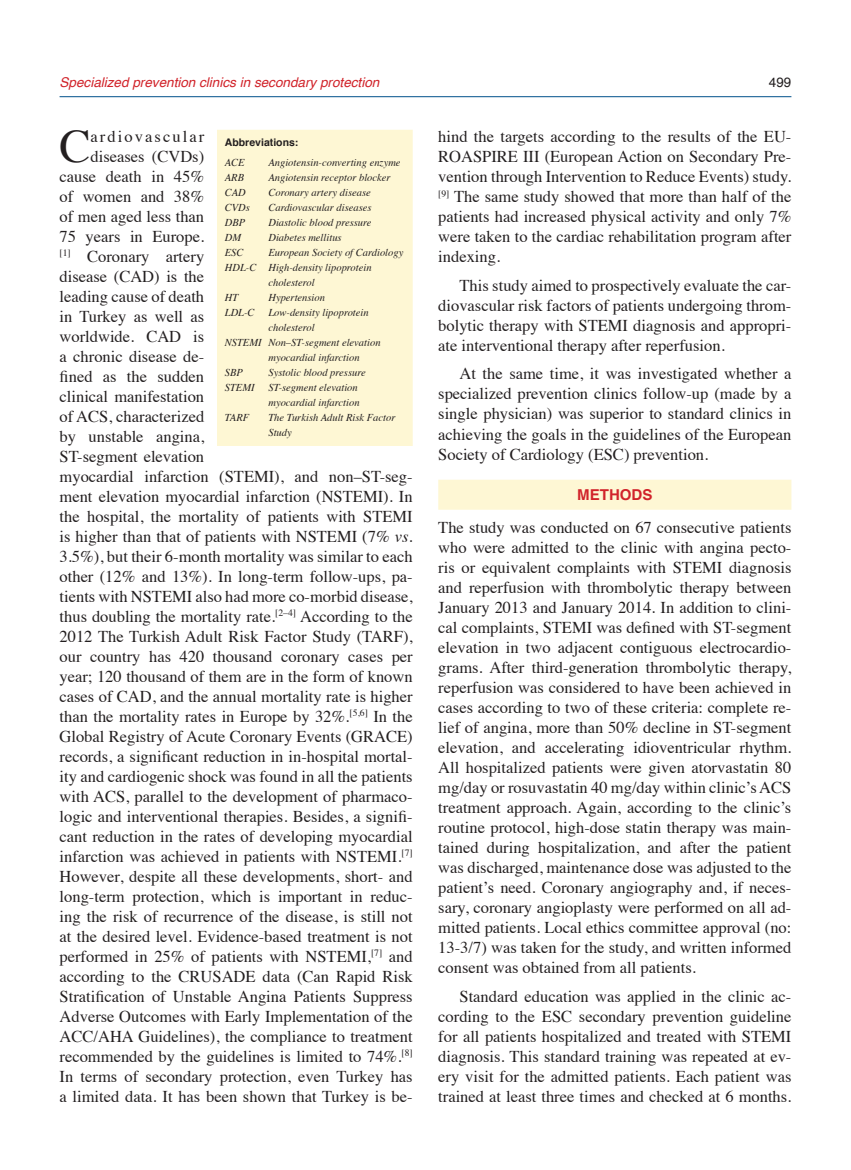
<style>
.page{position:relative;width:851px;height:1170px;background:#fff}
.page>*{position:absolute;margin:0;border:0;box-sizing:border-box;transform-origin:0 0}
.t1{font:46.5px "Times";color:#231f20}
.t2{font:16.5px/20px "Times";color:#231f20;text-align:justify}
.t3{font:16.5px "Times";letter-spacing:.125em;color:#231f20}
.t4{font:700 15px "Helvetica";color:#d1232a}
.t5{font:italic 13.5px "Helvetica";color:#d1232a}
.t6{font:13.5px "Helvetica";color:#231f20}
.t7{font:italic 10.5px/15px "Times";color:#231f20}
.t8{font:700 10.5px "Helvetica";color:#231f20}
.s1{font-style:italic}
</style>
<div class="page">
<div style="left:438px;top:479px;width:353px;height:30px;background:#fef7d4"></div>
<div style="left:218px;top:130px;width:194px;height:315px;background:#fef7d4"></div>
<div style="left:217px;top:130px;width:195px;height:316px;border:2px solid #fef7d4"></div>
<hr style="left:60px;top:96px;width:731px;height:1px;background:#01508b">
<p class="t5" style="left:60px;top:71px;width:321px">Specialized prevention clinics in secondary protection</p>
<p class="t6" style="left:768px;top:72px;width:24px">499</p>
<h1 class="t1" style="left:60px;top:103px;width:32px">C</h1>
<p class="t3" style="left:90px;top:121px;width:115px">ardiovascular</p>
<p class="t8" style="left:225px;top:133px;width:75px">Abbreviations:</p>
<p class="t7" style="left:225px;top:154px;width:21px">ACE</p>
<p class="t7" style="left:268px;top:154px;width:134px">Angiotensin-converting enzyme</p>
<p class="t7" style="left:225px;top:169px;width:21px">ARB</p>
<p class="t7" style="left:268px;top:169px;width:124px">Angiotensin receptor blocker</p>
<p class="t7" style="left:225px;top:184px;width:22px">CAD</p>
<p class="t7" style="left:268px;top:184px;width:104px">Coronary artery disease</p>
<p class="t7" style="left:225px;top:199px;width:27px">CVDs</p>
<p class="t7" style="left:268px;top:199px;width:105px">Cardiovascular diseases</p>
<p class="t7" style="left:225px;top:214px;width:22px">DBP</p>
<p class="t7" style="left:268px;top:214px;width:105px">Diastolic blood pressure</p>
<p class="t7" style="left:225px;top:229px;width:18px">DM</p>
<p class="t7" style="left:268px;top:229px;width:75px">Diabetes mellitus</p>
<p class="t7" style="left:225px;top:244px;width:20px">ESC</p>
<p class="t7" style="left:268px;top:244px;width:136px">European Society of Cardiology</p>
<p class="t7" style="left:225px;top:259px;width:148px">HDL-C High-density lipoprotein</p>
<p class="t7" style="left:268px;top:274px;width:48px">cholesterol</p>
<p class="t7" style="left:225px;top:289px;width:15px">HT</p>
<p class="t7" style="left:268px;top:289px;width:58px">Hypertension</p>
<p class="t7" style="left:225px;top:304px;width:31px">LDL-C</p>
<p class="t7" style="left:268px;top:304px;width:102px">Low-density lipoprotein</p>
<p class="t7" style="left:268px;top:319px;width:48px">cholesterol</p>
<p class="t7" style="left:225px;top:334px;width:157px">NSTEMI Non–ST-segment elevation</p>
<p class="t7" style="left:268px;top:349px;width:93px">myocardial infarction</p>
<p class="t7" style="left:225px;top:364px;width:20px">SBP</p>
<p class="t7" style="left:268px;top:364px;width:99px">Systolic blood pressure</p>
<p class="t7" style="left:225px;top:379px;width:31px">STEMI</p>
<p class="t7" style="left:268px;top:379px;width:93px">ST-segment elevation myocardial infarction</p>
<p class="t7" style="left:225px;top:409px;width:26px">TARF</p>
<p class="t7" style="left:268px;top:409px;width:128px">The Turkish Adult Risk Factor<br>Study</p>
<p class="t2" style="left:90px;top:145px;width:115px">diseases (CVDs)</p>
<p class="t2" style="left:60px;top:165px;width:146px">cause death in 45%</p>
<p class="t2" style="left:60px;top:185px;width:146px">of women and 38%</p>
<p class="t2" style="left:60px;top:205px;width:146px">of men aged less than</p>
<p class="t2" style="left:60px;top:225px;width:146px">75 years in Europe.</p>
<p class="t2" style="left:60px;top:245px;width:146px"><sup>[1]</sup> Coronary artery</p>
<p class="t2" style="left:60px;top:265px;width:146px">disease (CAD) is the</p>
<p class="t2" style="left:60px;top:285px;width:146px">leading cause of death</p>
<p class="t2" style="left:60px;top:305px;width:146px">in Turkey as well as</p>
<p class="t2" style="left:60px;top:325px;width:146px">worldwide. CAD is</p>
<p class="t2" style="left:60px;top:345px;width:146px">a chronic disease de-</p>
<p class="t2" style="left:60px;top:365px;width:146px">fined as the sudden</p>
<p class="t2" style="left:60px;top:385px;width:146px">clinical manifestation</p>
<p class="t2" style="left:60px;top:405px;width:146px">of ACS, characterized</p>
<p class="t2" style="left:60px;top:425px;width:146px">by unstable angina,</p>
<p class="t2" style="left:60px;top:445px;width:146px">ST-segment elevation</p>
<p class="t2" style="left:60px;top:465px;width:354px">myocardial infarction (STEMI), and non–ST-seg-</p>
<p class="t2" style="left:60px;top:485px;width:354px">ment elevation myocardial infarction (NSTEMI). In</p>
<p class="t2" style="left:60px;top:505px;width:354px">the hospital, the mortality of patients with STEMI</p>
<p class="t2" style="left:60px;top:525px;width:354px">is higher than that of patients with NSTEMI (7% <span class="s1">vs.</span></p>
<p class="t2" style="left:60px;top:545px;width:354px">3.5%), but their 6-month mortality was similar to each</p>
<p class="t2" style="left:60px;top:565px;width:354px">other (12% and 13%). In long-term follow-ups, pa-</p>
<p class="t2" style="left:60px;top:585px;width:354px">tients with NSTEMI also had more co-morbid disease,</p>
<p class="t2" style="left:60px;top:605px;width:354px">thus doubling the mortality rate.<sup>[2–4]</sup> According to the</p>
<p class="t2" style="left:60px;top:625px;width:354px">2012 The Turkish Adult Risk Factor Study (TARF),</p>
<p class="t2" style="left:60px;top:645px;width:354px">our country has 420 thousand coronary cases per</p>
<p class="t2" style="left:60px;top:665px;width:354px">year; 120 thousand of them are in the form of known</p>
<p class="t2" style="left:60px;top:685px;width:354px">cases of CAD, and the annual mortality rate is higher</p>
<p class="t2" style="left:60px;top:705px;width:354px">than the mortality rates in Europe by 32%.<sup>[5,6]</sup> In the</p>
<p class="t2" style="left:60px;top:725px;width:354px">Global Registry of Acute Coronary Events (GRACE)</p>
<p class="t2" style="left:60px;top:745px;width:354px">records, a significant reduction in in-hospital mortal-</p>
<p class="t2" style="left:60px;top:765px;width:354px">ity and cardiogenic shock was found in all the patients</p>
<p class="t2" style="left:60px;top:784px;width:354px">with ACS, parallel to the development of pharmaco-</p>
<p class="t2" style="left:60px;top:804px;width:354px">logic and interventional therapies. Besides, a signifi-</p>
<p class="t2" style="left:60px;top:824px;width:354px">cant reduction in the rates of developing myocardial</p>
<p class="t2" style="left:60px;top:844px;width:354px">infarction was achieved in patients with NSTEMI.<sup>[7]</sup></p>
<p class="t2" style="left:60px;top:864px;width:354px">However, despite all these developments, short- and</p>
<p class="t2" style="left:60px;top:884px;width:354px">long-term protection, which is important in reduc-</p>
<p class="t2" style="left:60px;top:904px;width:354px">ing the risk of recurrence of the disease, is still not</p>
<p class="t2" style="left:60px;top:924px;width:354px">at the desired level. Evidence-based treatment is not</p>
<p class="t2" style="left:60px;top:944px;width:354px">performed in 25% of patients with NSTEMI,<sup>[7]</sup> and</p>
<p class="t2" style="left:60px;top:964px;width:354px">according to the CRUSADE data (Can Rapid Risk</p>
<p class="t2" style="left:60px;top:984px;width:354px">Stratification of Unstable Angina Patients Suppress</p>
<p class="t2" style="left:60px;top:1004px;width:354px">Adverse Outcomes with Early Implementation of the</p>
<p class="t2" style="left:60px;top:1024px;width:354px">ACC/AHA Guidelines), the compliance to treatment</p>
<p class="t2" style="left:60px;top:1044px;width:354px">recommended by the guidelines is limited to 74%.<sup>[8]</sup></p>
<p class="t2" style="left:60px;top:1064px;width:354px">In terms of secondary protection, even Turkey has</p>
<p class="t2" style="left:60px;top:1084px;width:354px">a limited data. It has been shown that Turkey is be-</p>
<p class="t2" style="left:438px;top:125px;width:354px">hind the targets according to the results of the EU-ROASPIRE III (European Action on Secondary Pre&shy;vention through Intervention to Reduce Events) study. <sup>[9]</sup> The same study showed that more than half of the patients had increased physical activity and only 7% were taken to the cardiac rehabilitation program after indexing.</p>
<p class="t2" style="left:438px;top:274px;width:354px;text-indent:21px">This study aimed to prospectively evaluate the car&shy;diovascular risk factors of patients undergoing throm&shy;bolytic therapy with STEMI diagnosis and appropri&shy;ate interventional therapy after reperfusion.</p>
<p class="t2" style="left:438px;top:362px;width:354px;text-indent:21px">At the same time, it was investigated whether a specialized prevention clinics follow-up (made by a single physician) was superior to standard clinics in achieving the goals in the guidelines of the European Society of Cardiology (ESC) prevention.</p>
<p class="t4" style="left:577px;top:482px;width:76px">METHODS</p>
<p class="t2" style="left:438px;top:515px;width:354px">The study was conducted on 67 consecutive patients who were admitted to the clinic with angina pecto&shy;ris or equivalent complaints with STEMI diagnosis and reperfusion with thrombolytic therapy between January 2013 and January 2014. In addition to clini&shy;cal complaints, STEMI was defined with ST-segment elevation in two adjacent contiguous electrocardio&shy;grams. After third-generation thrombolytic therapy, reperfusion was considered to have been achieved in cases according to two of these criteria: complete re&shy;lief of angina, more than 50% decline in ST-segment elevation, and accelerating idioventricular rhythm.<br>All hospitalized patients were given atorvastatin 80 mg/day or rosuvastatin 40 mg/day within clinic’s ACS treatment approach. Again, according to the clinic’s routine protocol, high-dose statin therapy was main&shy;tained during hospitalization, and after the patient was discharged, maintenance dose was adjusted to the patient’s need. Coronary angiography and, if neces&shy;sary, coronary angioplasty were performed on all ad&shy;mitted patients. Local ethics committee approval (no:<br>13-3/7) was taken for the study, and written informed consent was obtained from all patients.</p>
<p class="t2" style="left:438px;top:984px;width:354px;text-indent:21px">Standard education was applied in the clinic ac&shy;cording to the ESC secondary prevention guideline for all patients hospitalized and treated with STEMI diagnosis. This standard training was repeated at ev&shy;ery visit for the admitted patients. Each patient was trained at least three times and checked at 6 months.</p>
</div>
